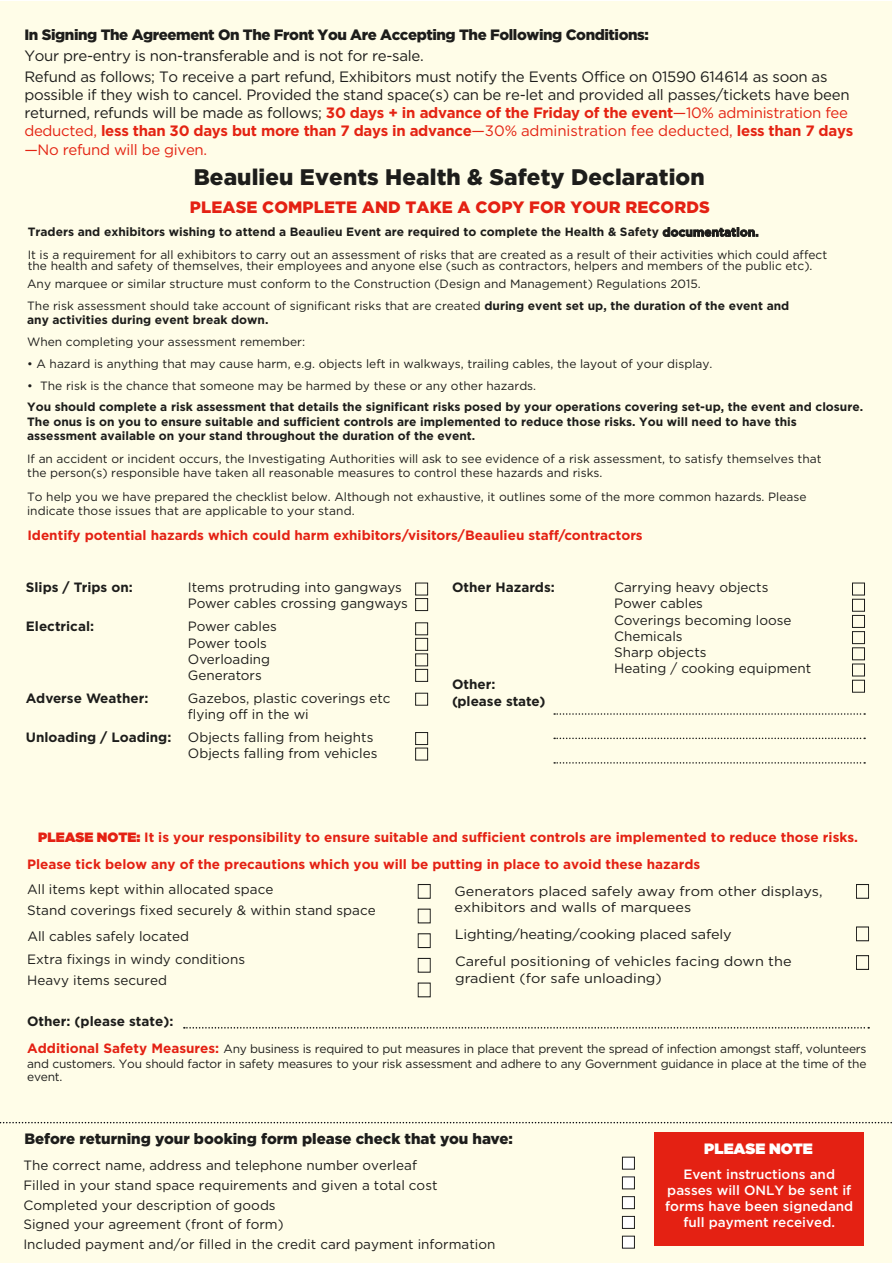
<style>
.page{position:relative;width:893px;height:1263px;background:#fff}
.page>*{position:absolute;margin:0;border:0;box-sizing:border-box;transform-origin:0 0}
.t1{font:900 22.5px "Gotham";letter-spacing:.005em;color:#1d1d1b}
.t2{font:900 16.5px "Gotham";letter-spacing:.005em;color:#e42113}
.t3{font:15px/18.1px "Gotham";letter-spacing:-.02em;color:#1d1d1b}
.t4{font:900 15px "Gotham";letter-spacing:-.025em;color:#1d1d1b}
.t5{font:900 15px "Gotham";color:#1d1d1b}
.t6{font:900 15px "Gotham";color:#fff}
.t7{font:13.5px/16.2px "Gotham";color:#1d1d1b}
.t8{font:700 13.5px/27.5px "Gotham";color:#e42113}
.t9{font:13.5px/16.2px "Gotham";color:#1d1d1b;scale:1.07 1}
.t10{font:700 13.5px/16.2px "Gotham";color:#1d1d1b}
.t11{font:500 13.5px/16.2px "Gotham";color:#fff;text-align:center}
.t12{font:12px/14.4px "Gotham";color:#1d1d1b}
.t13{font:700 12px/14.4px "Gotham";color:#1d1d1b}
.t14{font:12px/14.9px "Gotham";letter-spacing:-.02em;color:#1d1d1b}
.s1{font-weight:700;color:#e42413}
.s2{color:#e42413}
.s3{font-weight:700}
.s4{font-weight:900}
.s5{font-weight:700;font-size:13.5px;color:#e42113}
</style>
<div class="page">
<div style="left:1px;top:1px;width:891px;height:1261px;background:#fffde8"></div>
<svg style="left:0;top:1122px;width:892px;height:1px"></svg>
<div style="left:622px;top:1157px;width:12px;height:12px;background:#fff"></div>
<div style="left:622px;top:1157px;width:13px;height:12px;border:1px solid #1d1d1b"></div>
<div style="left:622px;top:1177px;width:12px;height:12px;background:#fff"></div>
<div style="left:622px;top:1176px;width:13px;height:13px;border:1px solid #1d1d1b"></div>
<div style="left:622px;top:1197px;width:12px;height:12px;background:#fff"></div>
<div style="left:622px;top:1196px;width:13px;height:13px;border:1px solid #1d1d1b"></div>
<div style="left:622px;top:1216px;width:12px;height:12px;background:#fff"></div>
<div style="left:622px;top:1216px;width:13px;height:13px;border:1px solid #1d1d1b"></div>
<div style="left:654px;top:1132px;width:209px;height:113px;background:#e42113"></div>
<div style="left:622px;top:1236px;width:12px;height:12px;background:#fff"></div>
<div style="left:622px;top:1236px;width:13px;height:12px;border:1px solid #1d1d1b"></div>
<svg style="left:184px;top:1027px;width:685px;height:1px"></svg>
<div style="left:418px;top:884px;width:13px;height:15px;border:1px solid #1d1d1b"></div>
<div style="left:418px;top:933px;width:13px;height:15px;border:1px solid #1d1d1b"></div>
<div style="left:418px;top:958px;width:13px;height:14px;border:1px solid #1d1d1b"></div>
<div style="left:856px;top:884px;width:13px;height:15px;border:1px solid #1d1d1b"></div>
<div style="left:856px;top:926px;width:13px;height:15px;border:1px solid #1d1d1b"></div>
<div style="left:856px;top:955px;width:13px;height:15px;border:1px solid #1d1d1b"></div>
<svg style="left:554px;top:762px;width:311px;height:2px"></svg>
<svg style="left:554px;top:713px;width:311px;height:2px"></svg>
<svg style="left:554px;top:738px;width:311px;height:1px"></svg>
<div style="left:852px;top:583px;width:13px;height:12px;border:1px solid #1d1d1b"></div>
<div style="left:852px;top:599px;width:13px;height:13px;border:1px solid #1d1d1b"></div>
<div style="left:852px;top:615px;width:13px;height:13px;border:1px solid #1d1d1b"></div>
<div style="left:852px;top:631px;width:13px;height:13px;border:1px solid #1d1d1b"></div>
<div style="left:852px;top:647px;width:13px;height:13px;border:1px solid #1d1d1b"></div>
<div style="left:852px;top:664px;width:13px;height:12px;border:1px solid #1d1d1b"></div>
<div style="left:852px;top:680px;width:13px;height:13px;border:1px solid #1d1d1b"></div>
<div style="left:415px;top:583px;width:13px;height:12px;border:1px solid #1d1d1b"></div>
<div style="left:415px;top:598px;width:13px;height:13px;border:1px solid #1d1d1b"></div>
<div style="left:415px;top:622px;width:13px;height:13px;border:1px solid #1d1d1b"></div>
<div style="left:415px;top:638px;width:13px;height:13px;border:1px solid #1d1d1b"></div>
<div style="left:415px;top:653px;width:13px;height:13px;border:1px solid #1d1d1b"></div>
<div style="left:415px;top:669px;width:13px;height:13px;border:1px solid #1d1d1b"></div>
<div style="left:415px;top:693px;width:13px;height:12px;border:1px solid #1d1d1b"></div>
<div style="left:415px;top:732px;width:13px;height:13px;border:1px solid #1d1d1b"></div>
<div style="left:415px;top:748px;width:13px;height:12px;border:1px solid #1d1d1b"></div>
<p class="t4" style="left:24px;top:25px;width:626px">In Signing The Agreement On The Front You Are Accepting The Following Conditions:</p>
<p class="t3" style="left:24px;top:45px;width:805px;line-height:20.5px">Your pre-entry is non-transferable and is not for re-sale.<br>Refund as follows; To receive a part refund, Exhibitors must notify the Events Office on 01590 614614 as soon as</p>
<p class="t3" style="left:24px;top:85px;width:830px">possible if they wish to cancel. Provided the stand space(s) can be re-let and provided all passes/tickets have been returned, refunds will be made as follows; <span class="s1">30 days + in advance of the Friday of the event</span><span class="s2">—10% administration fee deducted,</span> <span class="s1">less than 30 days but more than 7 days in advance</span><span class="s2">—30% administration fee deducted,</span> <span class="s1">less than 7 days </span><span class="s2">—No refund will be given.</span></p>
<h1 class="t1" style="left:194px;top:161px;width:512px">Beaulieu Events Health &amp; Safety Declaration</h1>
<h2 class="t2" style="left:190px;top:196px;width:521px">PLEASE COMPLETE AND TAKE A COPY FOR YOUR RECORDS</h2>
<p class="t13" style="left:28px;top:225px;width:732px">Traders and exhibitors wishing to attend a Beaulieu Event are required to complete the Health &amp; Safety documentation.</p>
<p class="t12" style="left:28px;top:249px;width:801px;line-height:11.1px">It is a requirement for all exhibitors to carry out an assessment of risks that are created as a result of their activities which could affect the health and safety of themselves, their employees and anyone else (such as contractors, helpers and members of the public etc).</p>
<p class="t12" style="left:27px;top:273px;width:764px;line-height:21.6px">Any marquee or similar structure must conform to the Construction (Design and Management) Regulations 2015.<br>The risk assessment should take account of significant risks that are created <span class="s3">during event set up, the duration of the event and</span></p>
<p class="t13" style="left:27px;top:312px;width:243px">any activities during event break down.</p>
<p class="t12" style="left:27px;top:335px;width:279px">When completing your assessment remember:</p>
<p class="t12" style="left:27px;top:356px;width:687px">• A hazard is anything that may cause harm, e.g. objects left in walkways, trailing cables, the layout of your display.</p>
<p class="t12" style="left:27px;top:378px;width:510px">• The risk is the chance that someone may be harmed by these or any other hazards.</p>
<p class="t13" style="left:27px;top:400px;width:837px">You should complete a risk assessment that details the significant risks posed by your operations covering set-up, the event and closure.<br>The onus is on you to ensure suitable and sufficient controls are implemented to reduce those risks. You will need to have this assessment available on your stand throughout the duration of the event.</p>
<p class="t12" style="left:27px;top:451px;width:796px">If an accident or incident occurs, the Investigating Authorities will ask to see evidence of a risk assessment, to satisfy themselves that the person(s) responsible have taken all reasonable measures to control these hazards and risks.</p>
<p class="t12" style="left:27px;top:489px;width:781px">To help you we have prepared the checklist below. Although not exhaustive, it outlines some of the more common hazards. Please indicate those issues that are applicable to your stand.</p>
<p class="t8" style="left:27px;top:522px;width:617px">Identify potential hazards which could harm exhibitors/visitors/Beaulieu staff/contractors</p>
<p class="t10" style="left:26px;top:579px;width:108px">Slips / Trips on:</p>
<p class="t7" style="left:188px;top:579px;width:221px">Items protruding into gangways<br>Power cables crossing gangways</p>
<p class="t10" style="left:26px;top:618px;width:70px">Electrical:</p>
<p class="t7" style="left:188px;top:618px;width:90px">Power cables<br>Power tools<br>Overloading<br>Generators</p>
<p class="t10" style="left:26px;top:690px;width:124px">Adverse Weather:</p>
<p class="t7" style="left:188px;top:690px;width:204px">Gazebos, plastic coverings etc flying off in the wi</p>
<p class="t7" style="left:26px;top:729px;width:353px;text-align:right"><span class="s3">Unloading / Loading:</span> Objects falling from heights<br>Objects falling from vehicles</p>
<p class="t10" style="left:452px;top:579px;width:104px">Other Hazards:</p>
<p class="t7" style="left:614px;top:579px;width:199px">Carrying heavy objects<br>Power cables<br>Coverings becoming loose<br>Chemicals<br>Sharp objects<br>Heating / cooking equipment</p>
<p class="t10" style="left:452px;top:676px;width:95px">Other: (please state)</p>
<p class="t8" style="left:27px;top:823px;width:832px;text-indent:11px"><span class="s4">PLEASE NOTE:</span> It is your responsibility to ensure suitable and sufficient controls are implemented to reduce those risks.<br>Please tick below any of the precautions which you will be putting in place to avoid these hazards</p>
<p class="t7" style="left:27px;top:878px;width:350px;line-height:21.3px">All items kept within allocated space<br>Stand coverings fixed securely &amp; within stand space</p>
<p class="t7" style="left:27px;top:924px;width:219px;line-height:23.2px">All cables safely located<br>Extra fixings in windy conditions</p>
<p class="t7" style="left:27px;top:972px;width:141px">Heavy items secured</p>
<p class="t10" style="left:27px;top:1012px;width:148px">Other: (please state):</p>
<p class="t9" style="left:455px;top:882px;width:345px">Generators placed safely away from other displays, exhibitors and walls of marquees</p>
<p class="t9" style="left:455px;top:926px;width:260px">Lighting/heating/cooking placed safely</p>
<p class="t9" style="left:455px;top:953px;width:316px">Careful positioning of vehicles facing down the gradient (for safe unloading)</p>
<p class="t14" style="left:27px;top:1041px;width:841px"><span class="s5">Additional Safety Measures:</span> Any business is required to put measures in place that prevent the spread of infection amongst staff, volunteers and customers. You should factor in safety measures to your risk assessment and adhere to any Government guidance in place at the time of the</p>
<p class="t12" style="left:27px;top:1069px;width:37px">event.</p>
<p class="t5" style="left:24px;top:1128px;width:490px">Before returning your booking form please check that you have:</p>
<p class="t7" style="left:23px;top:1155px;width:474px;line-height:19.5px">The correct name, address and telephone number overleaf<br>Filled in your stand space requirements and given a total cost Completed your description of goods<br>Signed your agreement (front of form)<br>Included payment and/or filled in the credit card payment information</p>
<p class="t6" style="left:704px;top:1138px;width:110px">PLEASE NOTE</p>
<p class="t11" style="left:665px;top:1166px;width:190px">Event instructions and passes will ONLY be sent if forms have been signedand full payment received.</p>
</div>
